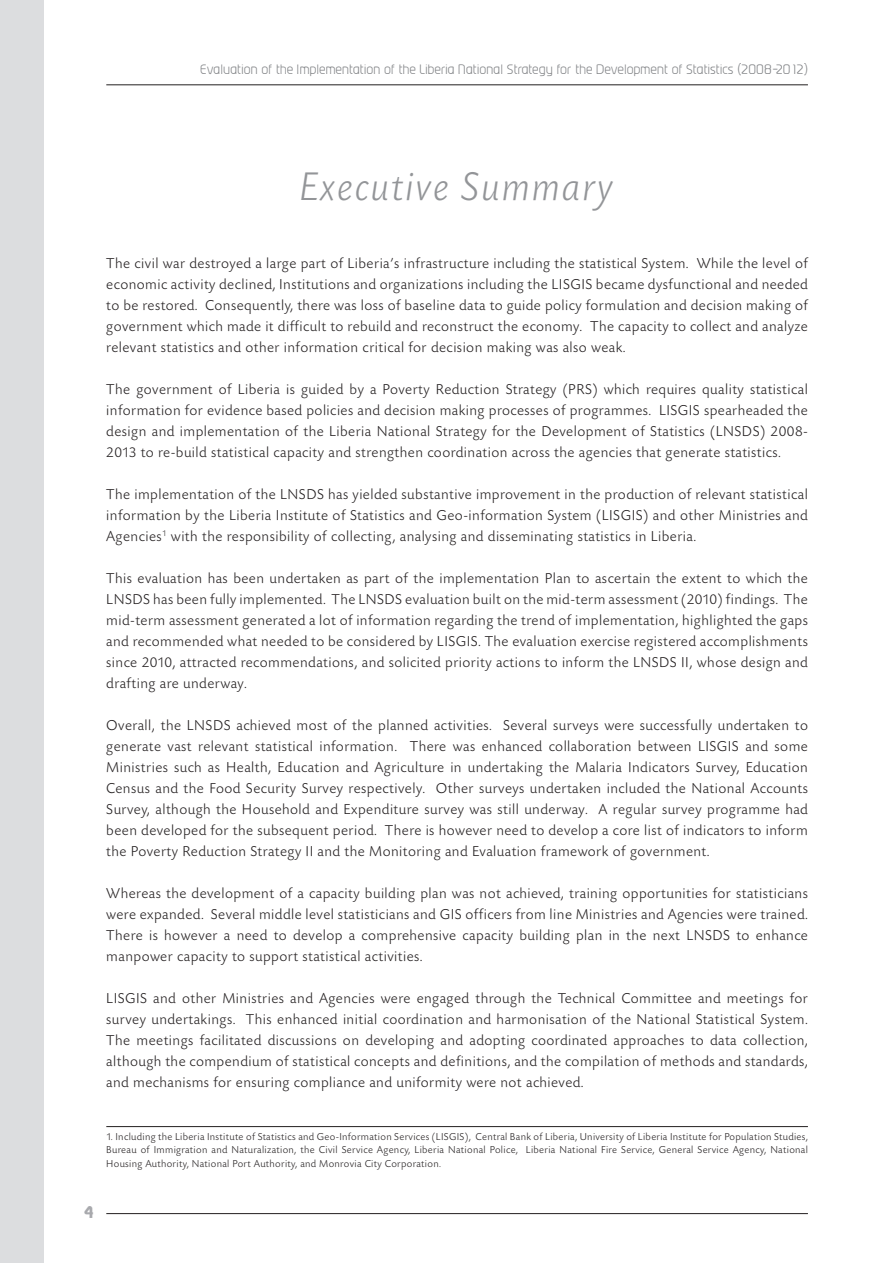
<style>
.page{position:relative;width:893px;height:1263px;background:#fff}
.page>*{position:absolute;margin:0;border:0;box-sizing:border-box;transform-origin:0 0}
.Heading_1{font:italic 300 42px "Today SB";letter-spacing:.04em;color:#939598}
.t1{font:300 15px/21px "Today SB";letter-spacing:.03em;color:#231f20;text-align:justify}
.t2{font:700 15px "Prosper";color:#a8a9ad}
.t3{font:300 12px "Prosper";letter-spacing:.04em;color:#808285}
.t4{font:300 10.5px/13.5px "Today SB";letter-spacing:.03em;color:#231f20;text-align:justify}
</style>
<div class="page">
<hr style="left:106px;top:85px;width:702px;height:1px;background:#231f20">
<hr style="left:106px;top:1213px;width:702px;height:1px;background:#231f20">
<div style="left:0;top:0;width:44px;height:1263px;background:#dcdddf"></div>
<hr style="left:106px;top:1126px;width:702px;height:1px;background:#231f20">
<p class="t3" style="left:201px;top:62px;width:609px">Evaluation of the Implementation of the Liberia National Strategy for the Development of Statistics (2008-2012)</p>
<p class="Heading_1" style="left:300px;top:165px;width:315px">Executive Summary</p>
<p class="t1" style="left:106px;top:253px;width:703px">The civil war destroyed a large part of Liberia’s infrastructure including the statistical System. While the level of economic activity declined, Institutions and organizations including the LISGIS became dysfunctional and needed to be restored. Consequently, there was loss of baseline data to guide policy formulation and decision making of government which made it difficult to rebuild and reconstruct the economy. The capacity to collect and analyze relevant statistics and other information critical for decision making was also weak.</p>
<p class="t1" style="left:106px;top:379px;width:703px">The government of Liberia is guided by a Poverty Reduction Strategy (PRS) which requires quality statistical information for evidence based policies and decision making processes of programmes. LISGIS spearheaded the design and implementation of the Liberia National Strategy for the Development of Statistics (LNSDS) 2008- 2013 to re-build statistical capacity and strengthen coordination across the agencies that generate statistics.</p>
<p class="t1" style="left:106px;top:484px;width:703px">The implementation of the LNSDS has yielded substantive improvement in the production of relevant statistical information by the Liberia Institute of Statistics and Geo-information System (LISGIS) and other Ministries and Agencies<sup>1</sup> with the responsibility of collecting, analysing and disseminating statistics in Liberia.</p>
<p class="t1" style="left:106px;top:568px;width:703px">This evaluation has been undertaken as part of the implementation Plan to ascertain the extent to which the LNSDS has been fully implemented. The LNSDS evaluation built on the mid-term assessment (2010) findings. The mid-term assessment generated a lot of information regarding the trend of implementation, highlighted the gaps and recommended what needed to be considered by LISGIS. The evaluation exercise registered accomplishments since 2010, attracted recommendations, and solicited priority actions to inform the LNSDS II, whose design and drafting are underway.</p>
<p class="t1" style="left:106px;top:715px;width:703px">Overall, the LNSDS achieved most of the planned activities. Several surveys were successfully undertaken to generate vast relevant statistical information. There was enhanced collaboration between LISGIS and some Ministries such as Health, Education and Agriculture in undertaking the Malaria Indicators Survey, Education Census and the Food Security Survey respectively. Other surveys undertaken included the National Accounts Survey, although the Household and Expenditure survey was still underway. A regular survey programme had been developed for the subsequent period. There is however need to develop a core list of indicators to inform the Poverty Reduction Strategy II and the Monitoring and Evaluation framework of government.</p>
<p class="t1" style="left:106px;top:883px;width:703px">Whereas the development of a capacity building plan was not achieved, training opportunities for statisticians were expanded. Several middle level statisticians and GIS officers from line Ministries and Agencies were trained.<br>There is however a need to develop a comprehensive capacity building plan in the next LNSDS to enhance manpower capacity to support statistical activities.</p>
<p class="t1" style="left:106px;top:988px;width:703px">LISGIS and other Ministries and Agencies were engaged through the Technical Committee and meetings for survey undertakings. This enhanced initial coordination and harmonisation of the National Statistical System.<br>The meetings facilitated discussions on developing and adopting coordinated approaches to data collection, although the compendium of statistical concepts and definitions, and the compilation of methods and standards, and mechanisms for ensuring compliance and uniformity were not achieved.</p>
<p class="t4" style="left:106px;top:1130px;width:703px">1. Including the Liberia Institute of Statistics and Geo-Information Services (LISGIS), Central Bank of Liberia, University of Liberia Institute for Population Studies, Bureau of Immigration and Naturalization, the Civil Service Agency, Liberia National Police, Liberia National Fire Service, General Service Agency, National Housing Authority, National Port Authority, and Monrovia City Corporation.</p>
<p class="t2" style="left:84px;top:1201px;width:11px">4</p>
</div>
